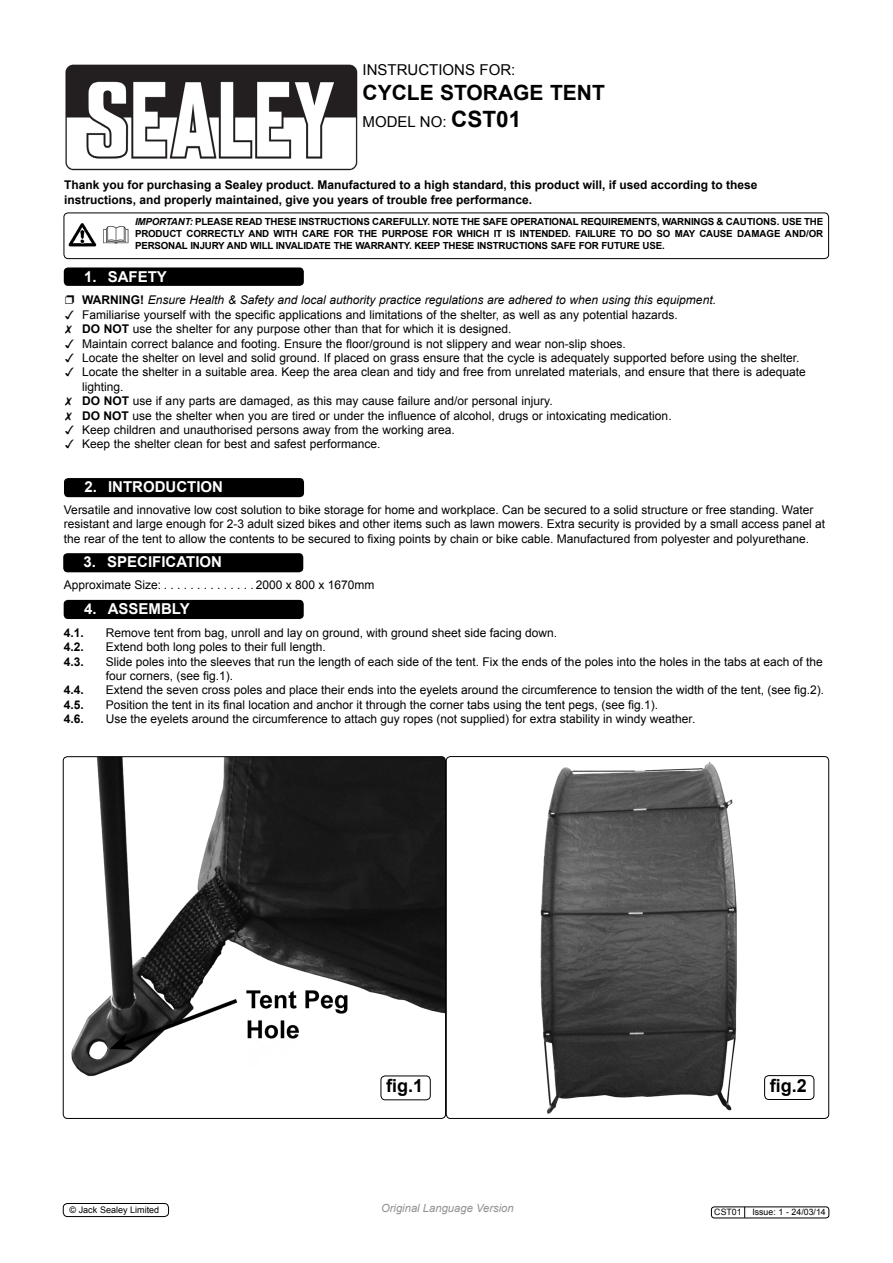
<style>
.page{position:relative;width:893px;height:1263px;background:#fff}
.page>*{position:absolute;margin:0;border:0;box-sizing:border-box;transform-origin:0 0}
.t1{font:700 22.5px "Arial";color:#000}
.t2{font:700 21px "Arial";color:#000}
.t3{font:700 18px "Arial";color:#000}
.t4{font:700 15px "Arial";color:#fff}
.t5{font:15px "Arial";color:#000}
.t6{font:12px/14.4px "Arial";color:#000}
.t7{font:700 12px/14.4px "Arial";color:#000}
.t8{font:italic 11.25px "Arial";color:#8f9194}
.t9{font:700 9.75px/11.7px "Arial";letter-spacing:-.02em;color:#000;text-align:justify}
.t10{font:9px "Arial";color:#000}
.t11{font:8.7px "Arial";color:#000}
.s1{font-weight:700;font-size:22.5px}
.s2{font-style:italic}
.s3{font-weight:700}
</style>
<div class="page">
<img style="left:65px;top:64px;width:293px;height:106px">
<div style="left:64px;top:267px;width:240px;height:19px;background:#000;border-radius:4px"></div>
<div style="left:64px;top:478px;width:240px;height:19px;background:#000;border-radius:4px"></div>
<div style="left:63px;top:553px;width:240px;height:19px;background:#000;border-radius:4px"></div>
<div style="left:64px;top:600px;width:240px;height:19px;background:#000;border-radius:4px"></div>
<img style="left:63px;top:757px;width:381px;height:321px">
<div style="left:63px;top:756px;width:383px;height:363px;border:1px solid #000;border-radius:4px"></div>
<img style="left:540px;top:762px;width:197px;height:352px">
<div style="left:446px;top:756px;width:383px;height:363px;border:1px solid #000;border-radius:4px"></div>
<div style="left:764px;top:1075px;width:50px;height:25px;border:1px solid #000;border-radius:4px"></div>
<div style="left:381px;top:1075px;width:50px;height:25px;border:1px solid #000;border-radius:4px"></div>
<div style="left:63px;top:1203px;width:106px;height:14px;border:1px solid #000;border-radius:4px"></div>
<div style="left:711px;top:1206px;width:118px;height:12px;border:1px solid #000;border-radius:3px"></div>
<div style="left:64px;top:213px;width:765px;height:46px;border:1px solid #000;border-radius:4px"></div>
<img style="left:68px;top:223px;width:29px;height:24px">
<img style="left:103px;top:226px;width:26px;height:18px">
<p class="t5" style="left:362px;top:60px;width:154px">INSTRUCTIONS FOR:</p>
<h2 class="t2" style="left:362px;top:79px;width:244px">CYCLE STORAGE TENT</h2>
<p class="t5" style="left:362px;top:112px;width:105px">MODEL NO: <span class="s1">cst</span></p>
<h1 class="t1" style="left:496px;top:104px;width:27px">01</h1>
<p class="t7" style="left:64px;top:178px;width:695px">Thank you for purchasing a Sealey product. Manufactured to a high standard, this product will, if used according to these instructions, and properly maintained, give you years of trouble free performance.</p>
<p class="t9" style="left:135px;top:216px;width:690px"><span class="s2">IMPORTANT:</span> PLEASE READ THESE INSTRUCTIONS CAREFU LLY. NOTE THE SAFE OPERATIONAL REQUIREMENTS, WARNINGS &amp; CAUTIONS. USE THE PRODUCT CORRECTLY AND WITH CARE FOR THE PU RPOSE FOR WHICH IT IS INTENDED. FAILURE TO DO SO MAY CAUSE DAMAGE AND/OR PERSONAL INJURY AND WILL INVALIDATE THE WARRANTY. KEEP THESE INSTRUCTIONS SAFE FOR FUTURE USE.</p>
<p class="t4" style="left:84px;top:267px;width:84px">1. sAfeTy</p>
<p class="t6" style="left:82px;top:293px;width:725px"><span class="s3">WARNING!</span> <span class="s2">Ensure Health &amp; Safety and local authority practice regulations are adhered to when using this equipment.<br></span>Familiarise yourself with the specific applications and limitations of the shelter, as well as any potential hazards.<br><span class="s3">DO NOT</span> use the shelter for any purpose other than that for which it is designed.<br>Maintain correct balance and footing. Ensure the floor/ground is not slippery and wear non-slip shoes.<br>Locate the shelter on level and solid ground. If placed on grass ensure that the cycle is adequately supported before using the shelter.<br>Locate the shelter in a suitable area. Keep the area clean and tidy and free from unrelated materials, and ensure that there is adequate lighting.<br><span class="s3">DO NOT</span> use if any parts are damaged, as this may cause failure and/or personal injury.<br><span class="s3">DO NOT</span> use the shelter when you are tired or under the influence of alcohol, drugs or intoxicating medication.<br>Keep children and unauthorised persons away from the working area.<br>Keep the shelter clean for best and safest performance.</p>
<p class="t4" style="left:84px;top:477px;width:24px">2. introd</p>
<p class="t4" style="left:166px;top:477px;width:21px">uction</p>
<p class="t6" style="left:64px;top:502px;width:762px">Versatile and innovative low cost solution to bike storage for home and workplace. Can be secured to a solid structure or free standing. Water resistant and large enough for 2-3 adult sized bikes and other items such as lawn mowers. Extra security is provided by a small access panel at the rear of the tent to allow the contents to be secured to fixing points by chain or bike cable. Manufactured from polyester and polyurethane.</p>
<p class="t6" style="left:64px;top:578px;width:102px">Approximate Size:..............</p>
<p class="t6" style="left:256px;top:578px;width:120px">2000 x 800 x 1670mm</p>
<p class="t7" style="left:64px;top:626px;width:22px">4.1.</p>
<p class="t6" style="left:106px;top:625px;width:453px">Remove tent from bag, unroll and lay on ground, with ground sheet side facing down.</p>
<p class="t7" style="left:64px;top:640px;width:22px">4.2.</p>
<p class="t6" style="left:106px;top:640px;width:222px">Extend both long poles to their full length.</p>
<p class="t7" style="left:64px;top:655px;width:22px">4.3.</p>
<p class="t6" style="left:106px;top:654px;width:719px">Slide poles into the sleeves that run the length of each side of the tent. Fix the ends of the poles into the holes in the tabs at each of the four corners, (see fig.1).</p>
<p class="t7" style="left:64px;top:683px;width:22px">4.4.</p>
<p class="t6" style="left:106px;top:683px;width:720px">Extend the seven cross poles and place their ends into the eyelets around the circumference to tension the width of the tent, (see fig.2).</p>
<p class="t7" style="left:64px;top:698px;width:22px">4.5.</p>
<p class="t6" style="left:106px;top:697px;width:554px">Position the tent in its final location and anchor it through the corner tabs using the tent pegs, (see fig.1).</p>
<p class="t7" style="left:64px;top:712px;width:22px">4.6.</p>
<p class="t6" style="left:106px;top:712px;width:591px">Use the eyelets around the circumference to attach guy ropes (not supplied) for extra stability in windy weather.</p>
<p class="t4" style="left:84px;top:552px;width:88px">3. specification</p>
<p class="t4" style="left:84px;top:599px;width:24px">4. asse</p>
<p class="t4" style="left:149px;top:599px;width:33px">mbly</p>
<h3 class="t3" style="left:386px;top:1074px;width:39px">fig.1</h3>
<h3 class="t3" style="left:770px;top:1074px;width:39px">fig.2</h3>
<p class="t10" style="left:69px;top:1204px;width:91px">© Jack Sealey Limited</p>
<p class="t8" style="left:381px;top:1201px;width:134px">Original Language Version</p>
<p class="t11" style="left:714px;top:1207px;width:113px">CST01 Issue: 1 - 24/03/14</p>
</div>
